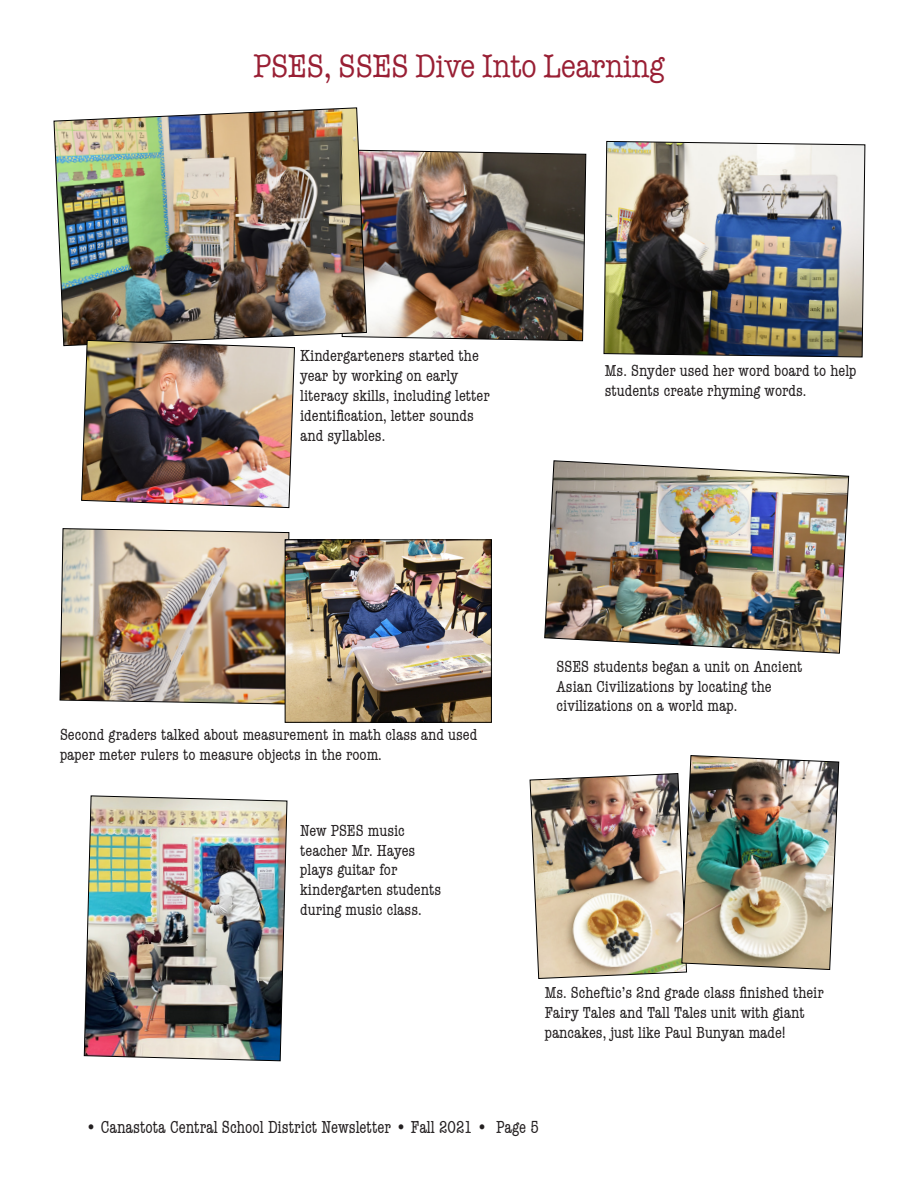
<style>
.page{position:relative;width:918px;height:1188px;background:#fff}
.page>*{position:absolute;margin:0;border:0;box-sizing:border-box;transform-origin:0 0}
.headlines{font:33px "American Typewriter";color:#991f34;scale:.84 1}
.t1{font:condensed 18px "American Typewriter";color:#231f20;scale:.94 1}
.Story_Text{font:condensed 16.5px/19.8px "American Typewriter";color:#231f20}
</style>
<div class="page">
<img style="left:59px;top:528px;width:231px;height:177px">
<img style="left:367px;top:149px;width:220px;height:192px">
<img style="left:53px;top:107px;width:314px;height:239px">
<img style="left:603px;top:141px;width:263px;height:217px">
<img style="left:84px;top:795px;width:204px;height:267px">
<img style="left:287px;top:541px;width:203px;height:180px">
<div style="left:285px;top:539px;width:207px;height:184px;border:1px solid #000"></div>
<img style="left:544px;top:460px;width:305px;height:194px">
<img style="left:529px;top:755px;width:311px;height:224px">
<img style="left:81px;top:340px;width:214px;height:168px">
<p class="headlines" style="left:253px;top:48px;width:491px">PSES, SSES Dive Into Learning</p>
<p class="Story_Text" style="left:300px;top:346px;width:191px">Kindergarteners started the year by working on early literacy skills, including letter identification, letter sounds and syllables.</p>
<p class="Story_Text" style="left:605px;top:361px;width:253px">Ms. Snyder used her word board to help students create rhyming words.</p>
<p class="Story_Text" style="left:60px;top:725px;width:419px">Second graders talked about measurement in math class and used paper meter rulers to measure objects in the room.</p>
<p class="Story_Text" style="left:300px;top:821px;width:142px">New PSES music teacher Mr. Hayes plays guitar for kindergarten students during music class.</p>
<p class="Story_Text" style="left:557px;top:657px;width:247px">SSES students began a unit on Ancient<br>Asian Civilizations by locating the civilizations on a world map.</p>
<p class="Story_Text" style="left:545px;top:983px;width:281px">Ms. Scheftic’s 2nd grade class finished their<br>Fairy Tales and Tall Tales unit with giant pancakes, just like Paul Bunyan made!</p>
<p class="t1" style="left:85px;top:1118px;width:484px">• Canastota Central School District Newsletter • Fall 2021 • Page 5</p>
</div>
